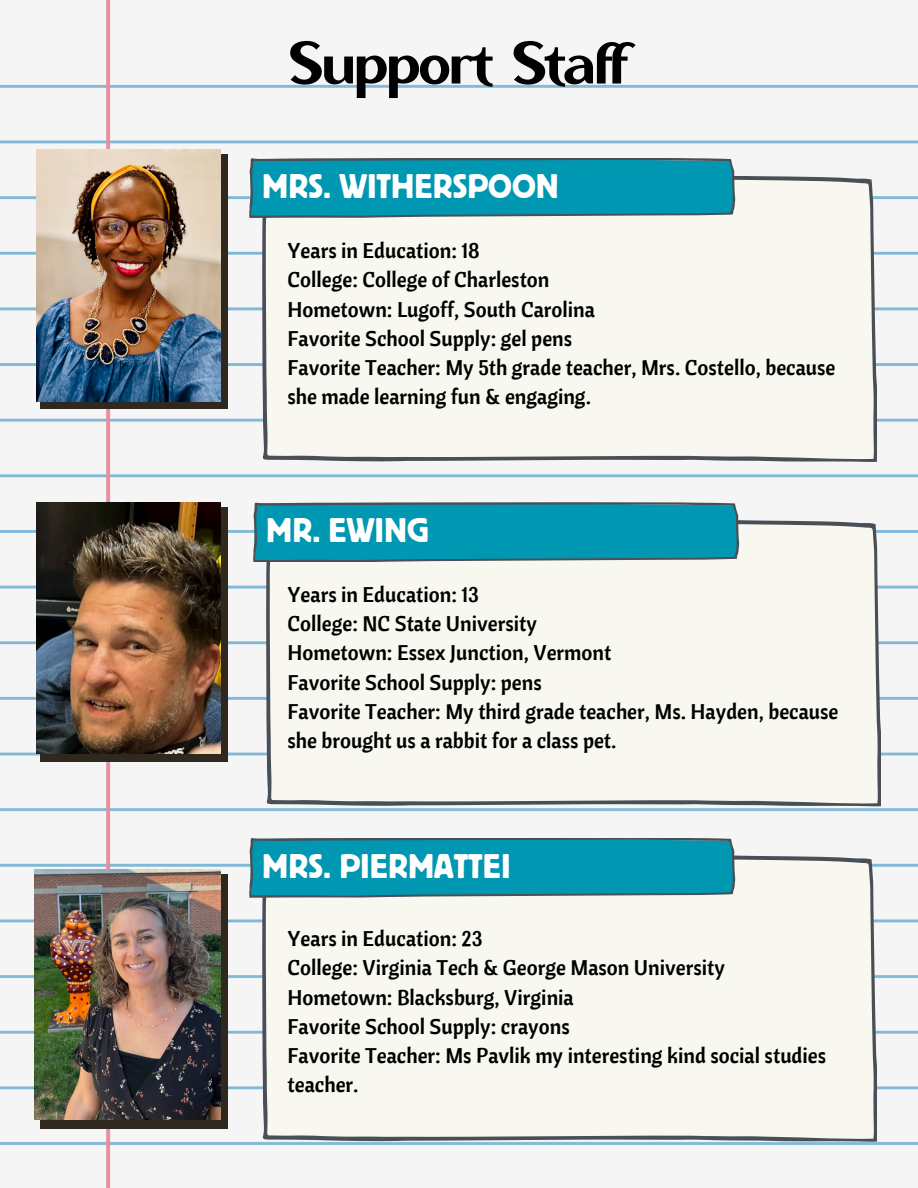
<style>
.page{position:relative;width:918px;height:1188px;background:#fff}
.page>*{position:absolute;margin:0;border:0;box-sizing:border-box;transform-origin:0 0}
.t1{font:59.25px "Ethna";letter-spacing:-.035em;color:#000}
.t2{font:35.7px "Bloc";color:#fff}
.t3{font:21.15px/29.2px "Cantora One";color:#000}
</style>
<div class="page">
<img style="left:0;top:0;width:918px;height:1188px">
<div style="left:40px;top:874px;width:188px;height:254px;background:#2e281f"></div>
<img style="left:35px;top:869px;width:185px;height:251px">
<div style="left:262px;top:176px;width:615px;height:286px;background:#f8f8f0"></div>
<svg style="left:249px;top:158px;width:486px;height:60px;background:#0d94ac"></svg>
<div style="left:40px;top:507px;width:188px;height:254px;background:#2e281f"></div>
<img style="left:37px;top:502px;width:184px;height:252px">
<div style="left:266px;top:520px;width:615px;height:286px;background:#f8f8f0"></div>
<svg style="left:253px;top:502px;width:486px;height:60px;background:#0d94ac"></svg>
<div style="left:40px;top:155px;width:188px;height:254px;background:#2e281f"></div>
<img style="left:37px;top:150px;width:184px;height:251px">
<div style="left:262px;top:855px;width:615px;height:287px;background:#f8f8f0"></div>
<svg style="left:249px;top:838px;width:486px;height:60px;background:#0e94ad"></svg>
<p class="t1" style="left:289px;top:42px;width:340px">Support Staff</p>
<p class="t2" style="left:262px;top:167px;width:298px">MRS. WITHERSPOON</p>
<p class="t3" style="left:288px;top:235px;width:194px">Years in Education: 18</p>
<p class="t3" style="left:288px;top:265px;width:263px">College: College of Charleston</p>
<p class="t3" style="left:288px;top:294px;width:309px">Hometown: Lugoff, South Carolina</p>
<p class="t3" style="left:288px;top:323px;width:286px">Favorite School Supply: gel pens</p>
<h2 class="t3" style="left:288px;top:352px;width:549px">Favorite Teacher: My 5th grade teacher, Mrs. Costello, because she made learning fun &amp; engaging.</h2>
<p class="t2" style="left:266px;top:512px;width:165px">MR. EWING</p>
<p class="t3" style="left:288px;top:579px;width:193px">Years in Education: 13</p>
<p class="t3" style="left:288px;top:609px;width:251px">College: NC State University</p>
<h2 class="t3" style="left:288px;top:638px;width:325px">Hometown: Essex Junction, Vermont</h2>
<p class="t3" style="left:288px;top:667px;width:256px">Favorite School Supply: pens</p>
<p class="t3" style="left:288px;top:696px;width:552px">Favorite Teacher: My third grade teacher, Ms. Hayden, because she brought us a rabbit for a class pet.</p>
<p class="t2" style="left:262px;top:847px;width:250px">MRS. PIERMATTEI</p>
<p class="t3" style="left:288px;top:924px;width:196px">Years in Education: 23</p>
<p class="t3" style="left:288px;top:953px;width:439px">College: Virginia Tech &amp; George Mason University</p>
<p class="t3" style="left:288px;top:982px;width:288px">Hometown: Blacksburg, Virginia</p>
<p class="t3" style="left:288px;top:1011px;width:284px">Favorite School Supply: crayons</p>
<p class="t3" style="left:288px;top:1041px;width:540px">Favorite Teacher: Ms Pavlik my interesting kind social studies teacher.</p>
</div>
